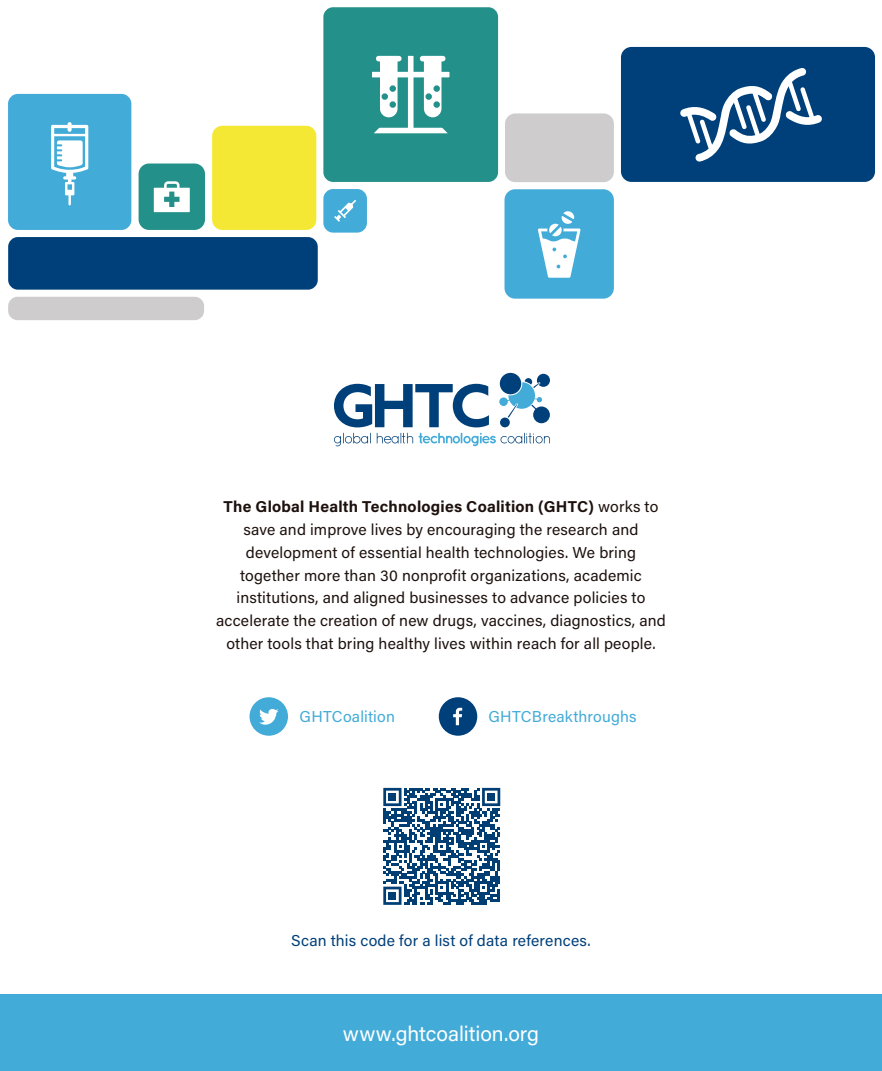
<style>
.page{position:relative;width:882px;height:1071px;background:#fff}
.page>*{position:absolute;margin:0;border:0;box-sizing:border-box;transform-origin:0 0}
.t1{font:21px "Acumin Pro";color:#fff}
.t2{font:15.75px/22.8px "Acumin Pro";letter-spacing:.01em;color:#1d110d;text-align:center}
.t3{font:15.75px "Acumin Pro";letter-spacing:.01em;color:#00407a}
.t4{font:15.75px "Acumin Pro";letter-spacing:.01em;color:#42abd8}
.s1{font-weight:700}
</style>
<div class="page">
<div style="left:8px;top:237px;width:310px;height:53px;background:#00407a;border-radius:10px"></div>
<div style="left:323px;top:189px;width:44px;height:44px;background:#42abd8;border-radius:10px"></div>
<div style="left:212px;top:126px;width:104px;height:104px;background:#f4e835;border-radius:10px"></div>
<div style="left:8px;top:94px;width:123px;height:136px;background:#42abd8;border-radius:10px"></div>
<div style="left:8px;top:297px;width:196px;height:23px;background:#cecccc;border-radius:9px"></div>
<div style="left:139px;top:164px;width:66px;height:66px;background:#23908a;border-radius:11px"></div>
<svg style="left:154px;top:181px;width:36px;height:31px"></svg>
<svg style="left:51px;top:122px;width:37px;height:83px"></svg>
<div style="left:500px;top:418px;width:10px;height:9px;background:#00407a;border-radius:50%"></div>
<svg style="left:499px;top:374px;width:51px;height:49px"></svg>
<svg style="left:334px;top:384px;width:155px;height:43px"></svg>
<svg style="left:334px;top:433px;width:37px;height:13px"></svg>
<svg style="left:377px;top:433px;width:36px;height:10px"></svg>
<svg style="left:419px;top:433px;width:131px;height:13px"></svg>
<div style="left:249px;top:696px;width:40px;height:41px;background:#42abd8;border-radius:50%"></div>
<div style="left:248px;top:696px;width:42px;height:41px;border:2px solid #fff;border-radius:50%"></div>
<svg style="left:259px;top:709px;width:20px;height:16px"></svg>
<div style="left:438px;top:696px;width:40px;height:41px;background:#00407a;border-radius:50%"></div>
<div style="left:437px;top:696px;width:42px;height:41px;border:2px solid #fff;border-radius:50%"></div>
<svg style="left:453px;top:708px;width:10px;height:17px"></svg>
<div style="left:505px;top:189px;width:109px;height:110px;background:#42abd8;border-radius:11px"></div>
<div style="left:323px;top:7px;width:175px;height:175px;background:#23908a;border-radius:10px"></div>
<div style="left:505px;top:113px;width:109px;height:69px;background:#cecccc;border-radius:10px"></div>
<div style="left:621px;top:47px;width:254px;height:135px;background:#00407a;border-radius:11px"></div>
<svg style="left:680px;top:68px;width:142px;height:94px"></svg>
<svg style="left:372px;top:55px;width:78px;height:79px"></svg>
<svg style="left:383px;top:788px;width:117px;height:117px"></svg>
<div style="left:389px;top:793px;width:7px;height:8px;background:#003e73"></div>
<div style="left:487px;top:793px;width:8px;height:8px;background:#003e73"></div>
<div style="left:389px;top:892px;width:7px;height:8px;background:#003e73"></div>
<svg style="left:538px;top:211px;width:43px;height:67px"></svg>
<svg style="left:334px;top:200px;width:22px;height:22px"></svg>
<div style="left:0;top:995px;width:882px;height:76px;background:#42abd8"></div>
<p class="t2" style="left:216px;top:495px;width:451px"><span class="s1">The Global Health Technologies Coalition (GHTC)</span> works to save and improve lives by encouraging the research and development of essential health technologies. We bring together more than 30 nonprofit organizations, academic institutions, and aligned businesses to advance policies to accelerate the creation of new drugs, vaccines, diagnostics, and other tools that bring healthy lives within reach for all people.</p>
<p class="t4" style="left:300px;top:706px;width:97px">GHTCoalition</p>
<p class="t4" style="left:488px;top:706px;width:150px">GHTCBreakthroughs</p>
<p class="t3" style="left:291px;top:929px;width:301px">Scan this code for a list of data references.</p>
<h1 class="t1" style="left:343px;top:1019px;width:198px">www.ghtcoalition.org</h1>
</div>
